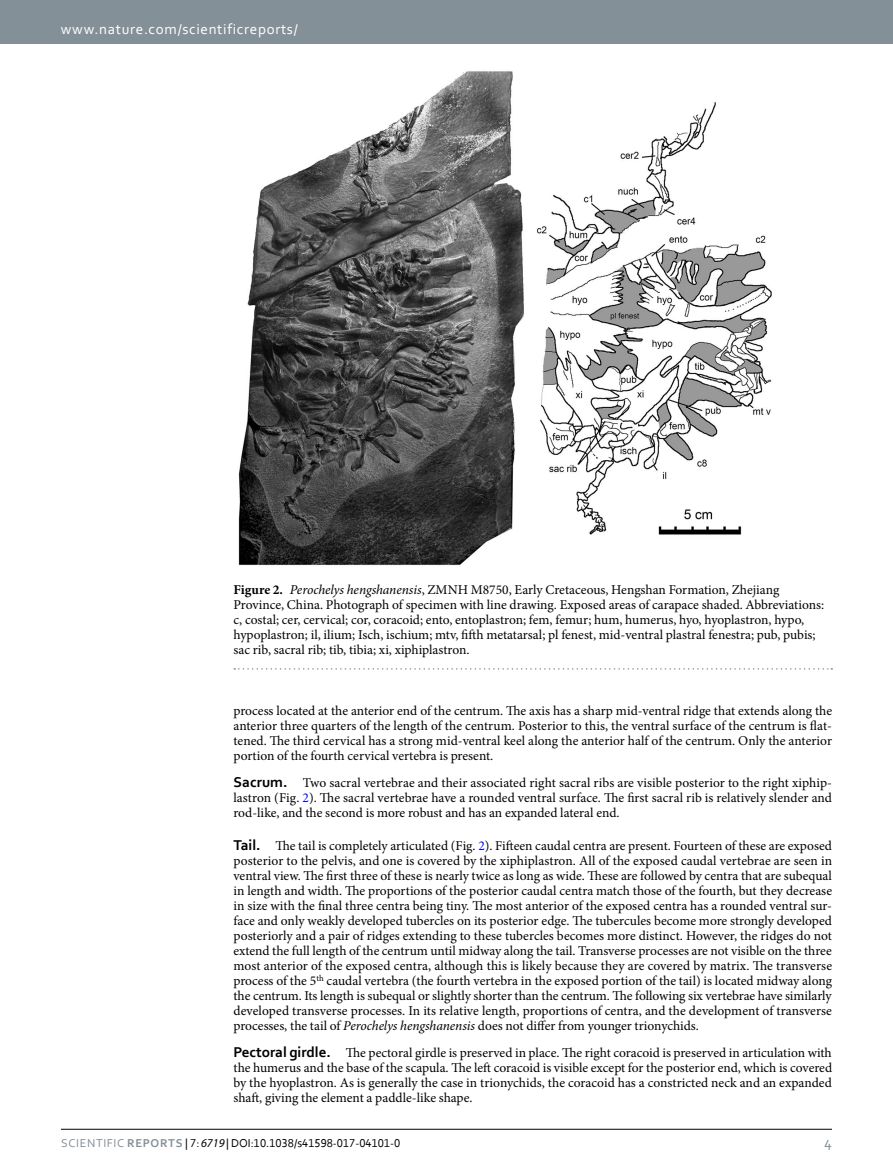
<style>
.page{position:relative;width:893px;height:1174px;background:#fff}
.page>*{position:absolute;margin:0;border:0;box-sizing:border-box;transform-origin:0 0}
.t1{font:15px "Corbel 2";letter-spacing:.045em;color:#fff}
.t2{font:15px "Corbel 2";color:#839097}
.t3{font:13.5px/15px "Minion Pro";color:#000;text-align:justify}
.t4{font:12px "Corbel";color:#000}
.s1{font-weight:700}
.s2{font-style:italic}
.s3{font-family:"Corbel Bold 2";font-size:15px}
.s4{color:#00f}
.s5{font-family:"Corbel 2";color:#839097}
.s6{font-family:"Corbel Bold 2";color:#839097}
.s7{font-family:"Myriad Pro";font-style:italic}
</style>
<div class="page">
<div style="left:0;top:0;width:893px;height:43px;background:#839097"></div>
<hr style="left:61px;top:1129px;width:771px;height:1px;background:#000">
<img style="left:238px;top:71px;width:534px;height:494px">
<svg style="left:234px;top:668px;width:598px;height:1px"></svg>
<p class="t1" style="left:61px;top:19px;width:238px">www.nature.com/scientificreports/</p>
<p class="t3" style="left:233px;top:582px;width:592px;text-align:left"><span class="s1">Figure 2.</span> <span class="s2">Perochelys hengshanensis</span>, ZMNH M8750, Early Cretaceous, Hengshan Formation, Zhejiang Province, China. Photograph of specimen with line drawing. Exposed areas of carapace shaded. Abbreviations: c, costal; cer, cervical; cor, coracoid; ento, entoplastron; fem, femur; hum, humerus, hyo, hyoplastron, hypo, hypoplastron; il, ilium; Isch, ischium; mtv, fifth metatarsal; pl fenest, mid-ventral plastral fenestra; pub, pubis; sac rib, sacral rib; tib, tibia; xi, xiphiplastron.</p>
<p class="t3" style="left:233px;top:703px;width:600px">process located at the anterior end of the centrum. The axis has a sharp mid-ventral ridge that extends along the anterior three quarters of the length of the centrum. Posterior to this, the ventral surface of the centrum is flat&shy;tened. The third cervical has a strong mid-ventral keel along the anterior half of the centrum. Only the anterior portion of the fourth cervical vertebra is present.</p>
<p class="t3" style="left:233px;top:775px;width:600px"><span class="s3">Sacrum.</span> Two sacral vertebrae and their associated right sacral ribs are visible posterior to the right xiphip&shy;lastron (Fig. <span class="s4">2</span>). The sacral vertebrae have a rounded ventral surface. The first sacral rib is relatively slender and rod-like, and the second is more robust and has an expanded lateral end.</p>
<p class="t3" style="left:233px;top:838px;width:600px"><span class="s3">Tail.</span> The tail is completely articulated (Fig. <span class="s4">2</span>). Fifteen caudal centra are present. Fourteen of these are exposed posterior to the pelvis, and one is covered by the xiphiplastron. All of the exposed caudal vertebrae are seen in ventral view. The first three of these is nearly twice as long as wide. These are followed by centra that are subequal in length and width. The proportions of the posterior caudal centra match those of the fourth, but they decrease in size with the final three centra being tiny. The most anterior of the exposed centra has a rounded ventral sur&shy;face and only weakly developed tubercles on its posterior edge. The tubercules become more strongly developed posteriorly and a pair of ridges extending to these tubercles becomes more distinct. However, the ridges do not extend the full length of the centrum until midway along the tail. Transverse processes are not visible on the three most anterior of the exposed centra, although this is likely because they are covered by matrix. The transverse process of the 5<sup>th</sup> caudal vertebra (the fourth vertebra in the exposed portion of the tail) is located midway along the centrum. Its length is subequal or slightly shorter than the centrum. The following six vertebrae have similarly developed transverse processes. In its relative length, proportions of centra, and the development of transverse processes, the tail of <span class="s2">Perochelys hengshanensis</span> does not differ from younger trionychids.</p>
<p class="t3" style="left:233px;top:1045px;width:600px"><span class="s3">Pectoral girdle.</span> The pectoral girdle is preserved in place. The right coracoid is preserved in articulation with the humerus and the base of the scapula. The left coracoid is visible except for the posterior end, which is covered by the hyoplastron. As is generally the case in trionychids, the coracoid has a constricted neck and an expanded shaft, giving the element a paddle-like shape.</p>
<p class="t4" style="left:61px;top:1135px;width:341px"><span class="s5">Scientific</span> <span class="s6">REPOrTS</span> | 7: <span class="s7">6719</span> | DOI:10.1038/s41598-017-04101-0</p>
<p class="t2" style="left:824px;top:1132px;width:9px">4</p>
</div>
